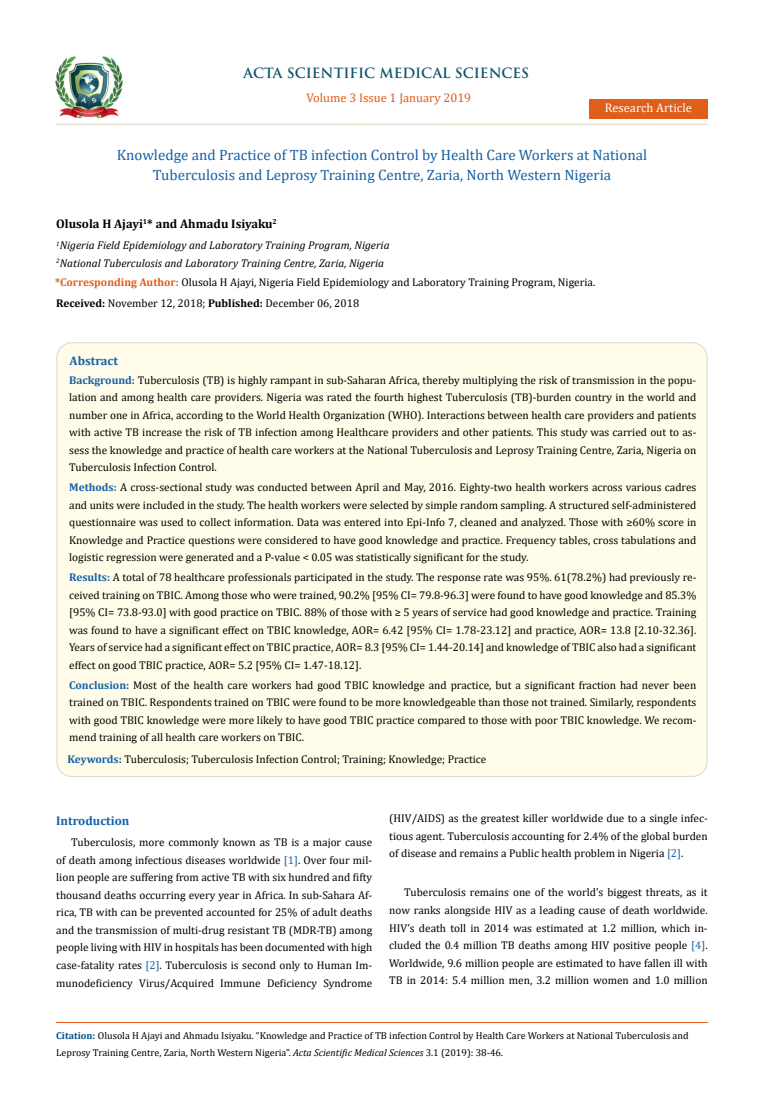
<style>
.page{position:relative;width:764px;height:1112px;background:#fff}
.page>*{position:absolute;margin:0;border:0;box-sizing:border-box;transform-origin:0 0}
.t1{font:15px/20px "Cambria";color:#1560a6;text-align:center}
.t2{font:700 13.75px "Trajan Pro";color:#0e546a}
.t3{font:700 12.5px "Cambria";color:#000}
.t4{font:12.5px "Cambria";color:#e05d1a}
.t5{font:700 12.5px "Cambria";color:#1560a6}
.t6{font:12.5px "Cambria";color:#fff}
.t7{font:11.25px/17.5px "Cambria";color:#000;text-align:justify}
.t8{font:italic 11.25px/17.5px "Cambria";color:#000}
.t9{font:10px/17.5px "Cambria";color:#000}
.s1{font-weight:700;color:#e05d1a}
.s2{font-weight:700}
.s3{font-weight:700;color:#1560a6}
.s4{font-weight:700;color:#0e546a}
.s5{color:#1560a6}
.s6{font-weight:700;color:#035089}
.s7{font-style:italic}
</style>
<div class="page">
<img style="left:56px;top:57px;width:66px;height:61px">
<div style="left:589px;top:99px;width:118px;height:20px;background:#e05d1a"></div>
<div style="left:57px;top:343px;width:650px;height:433px;background:#fffde9;border-radius:15px"></div>
<hr style="left:56px;top:1022px;width:651px;height:1px;background:#e05d1a">
<hr style="left:56px;top:123px;width:651px;height:2px;background:#e0dfcd">
<p class="t2" style="left:243px;top:64px;width:287px">ACTA SCIENTIFIC MEDICAL SCIENCES</p>
<p class="t4" style="left:306px;top:91px;width:166px">Volume 3 Issue 1 January 2019</p>
<p class="t6" style="left:605px;top:100px;width:89px">Research Article</p>
<h1 class="t1" style="left:117px;top:145px;width:532px">Knowledge and Practice of TB infection Control by Health Care Workers at National<br>Tuberculosis and Leprosy Training Centre, Zaria, North Western Nigeria</h1>
<p class="t3" style="left:56px;top:215px;width:222px">Olusola H Ajayi<sup>1</sup>* and Ahmadu Isiyaku<sup>2</sup></p>
<p class="t8" style="left:56px;top:236px;width:335px"><sup>1</sup>Nigeria Field Epidemiology and Laboratory Training Program, Nigeria<br><sup>2</sup>National Tuberculosis and Laboratory Training Centre, Zaria, Nigeria</p>
<p class="t7" style="left:55px;top:273px;width:542px"><span class="s1">*Corresponding Author:</span> Olusola H Ajayi, Nigeria Field Epidemiology and Laboratory Training Program, Nigeria.</p>
<p class="t7" style="left:56px;top:294px;width:304px"><span class="s2">Received:</span> November 12, 2018; <span class="s2">Published:</span> December 06, 2018</p>
<p class="t5" style="left:70px;top:352px;width:50px">Abstract</p>
<p class="t7" style="left:69px;top:371px;width:629px"><span class="s3">Background:</span> Tuberculosis (TB) is highly rampant in sub-Saharan Africa, thereby multiplying the risk of transmission in the popu&shy;lation and among health care providers. Nigeria was rated the fourth highest Tuberculosis (TB)-burden country in the world and number one in Africa, according to the World Health Organization (WHO). Interactions between health care providers and patients with active TB increase the risk of TB infection among Healthcare providers and other patients. This study was carried out to as&shy;sess the knowledge and practice of health care workers at the National Tuberculosis and Leprosy Training Centre, Zaria, Nigeria on Tuberculosis Infection Control.</p>
<p class="t7" style="left:69px;top:478px;width:629px"><span class="s3">Methods:</span> A cross-sectional study was conducted between April and May, 2016. Eighty-two health workers across various cadres and units were included in the study. The health workers were selected by simple random sampling. A structured self-administered questionnaire was used to collect information. Data was entered into Epi-Info 7, cleaned and analyzed. Those with ≥60% score in Knowledge and Practice questions were considered to have good knowledge and practice. Frequency tables, cross tabulations and logistic regression were generated and a P-value &lt; 0.05 was statistically significant for the study.</p>
<p class="t7" style="left:69px;top:568px;width:629px"><span class="s3">Results:</span> A total of 78 healthcare professionals participated in the study. The response rate was 95%. 61(78.2%) had previously re&shy;ceived training on TBIC. Among those who were trained, 90.2% [95% CI= 79.8-96.3] were found to have good knowledge and 85.3% [95% CI= 73.8-93.0] with good practice on TBIC. 88% of those with ≥ 5 years of service had good knowledge and practice. Training was found to have a significant effect on TBIC knowledge, AOR= 6.42 [95% CI= 1.78-23.12] and practice, AOR= 13.8 [2.10-32.36].<br>Years of service had a significant effect on TBIC practice, AOR= 8.3 [95% CI= 1.44-20.14] and knowledge of TBIC also had a significant effect on good TBIC practice, AOR= 5.2 [95% CI= 1.47-18.12].</p>
<p class="t7" style="left:69px;top:676px;width:629px"><span class="s3">Conclusion:</span> Most of the health care workers had good TBIC knowledge and practice, but a significant fraction had never been trained on TBIC. Respondents trained on TBIC were found to be more knowledgeable than those not trained. Similarly, respondents with good TBIC knowledge were more likely to have good TBIC practice compared to those with poor TBIC knowledge. We recom&shy;mend training of all health care workers on TBIC.</p>
<p class="t7" style="left:67px;top:750px;width:420px"><span class="s3">Keywords</span><span class="s4">:</span> Tuberculosis; Tuberculosis Infection Control; Training; Knowledge; Practice</p>
<p class="t5" style="left:56px;top:811px;width:75px">Introduction</p>
<p class="t7" style="left:389px;top:809px;width:320px">(HIV/AIDS) as the greatest killer worldwide due to a single infec&shy;tious agent. Tuberculosis accounting for 2.4% of the global burden of disease and remains a Public health problem in Nigeria <span class="s5">[2]</span>.</p>
<p class="t7" style="left:389px;top:883px;width:320px;text-indent:15px">Tuberculosis remains one of the world’s biggest threats, as it now ranks alongside HIV as a leading cause of death worldwide.<br>HIV’s death toll in 2014 was estimated at 1.2 million, which in&shy;cluded the 0.4 million TB deaths among HIV positive people <span class="s5">[4]</span>.<br>Worldwide, 9.6 million people are estimated to have fallen ill with TB in 2014: 5.4 million men, 3.2 million women and 1.0 million</p>
<p class="t7" style="left:56px;top:833px;width:317px;text-indent:15px">Tuberculosis, more commonly known as TB is a major cause of death among infectious diseases worldwide <span class="s5">[1]</span>. Over four mil&shy;lion people are suffering from active TB with six hundred and fifty thousand deaths occurring every year in Africa. In sub-Sahara Af&shy;rica, TB with can be prevented accounted for 25% of adult deaths and the transmission of multi-drug resistant TB (MDR-TB) among people living with HIV in hospitals has been documented with high case-fatality rates <span class="s5">[2]</span>. Tuberculosis is second only to Human Im&shy;munodeficiency Virus/Acquired Immune Deficiency Syndrome</p>
<p class="t9" style="left:56px;top:1026px;width:634px"><span class="s6">Citation:</span> Olusola H Ajayi and Ahmadu Isiyaku. “Knowledge and Practice of TB infection Control by Health Care Workers at National Tuberculosis and<br>Leprosy Training Centre, Zaria, North Western Nigeria”. <span class="s7">Acta Scientific Medical Sciences</span> 3.1 (2019): 38-46.</p>
</div>
